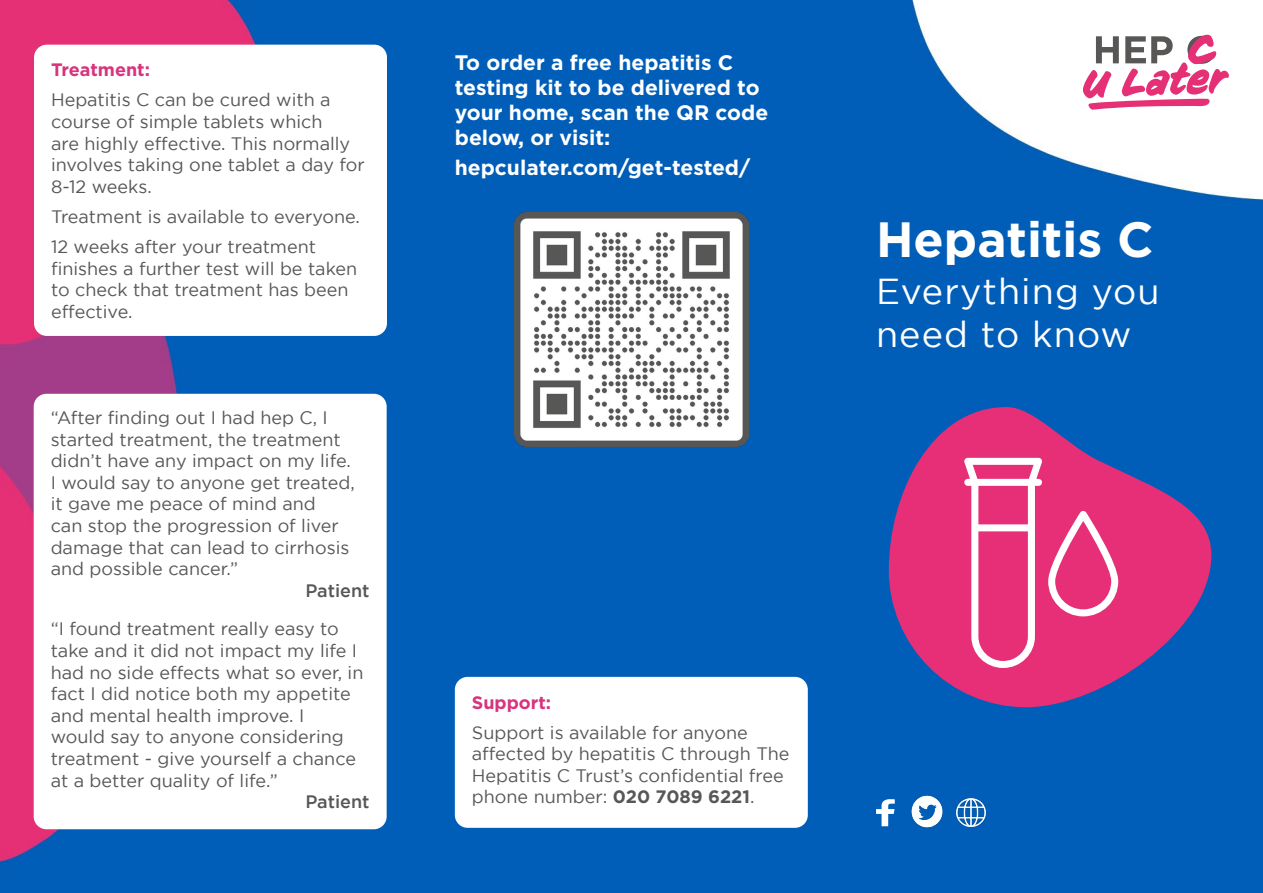
<style>
.page{position:relative;width:1263px;height:893px;background:#fff}
.page>*{position:absolute;margin:0;border:0;box-sizing:border-box;transform-origin:0 0}
.t1{font:700 49.5px "Gotham";color:#fff}
.t2{font:36px/43.2px "Gotham";letter-spacing:.03em;color:#fff}
.t3{font:700 21px/25.2px "Gotham";color:#fff}
.t4{font:18px/21.6px "Gotham";color:#575756}
.t5{font:700 18px "Gotham";color:#d8337d}
.t6{font:500 18px "Gotham";color:#575756}
.s1{font-weight:700}
</style>
<div class="page">
<img style="left:0;top:0;width:1263px;height:893px">
<div style="left:34px;top:45px;width:353px;height:291px;background:#fff;border-radius:13px"></div>
<div style="left:455px;top:677px;width:353px;height:151px;background:#fff;border-radius:13px"></div>
<svg style="left:876px;top:799px;width:19px;height:27px"></svg>
<svg style="left:889px;top:407px;width:322px;height:300px;background:#90408e"></svg>
<svg style="left:964px;top:458px;width:78px;height:210px"></svg>
<svg style="left:1048px;top:510px;width:70px;height:106px"></svg>
<img style="left:956px;top:798px;width:30px;height:30px">
<div style="left:34px;top:394px;width:353px;height:435px;background:#fff;border-radius:13px"></div>
<svg style="left:1083px;top:35px;width:146px;height:75px"></svg>
<img style="left:514px;top:213px;width:234px;height:233px">
<img style="left:911px;top:795px;width:32px;height:33px">
<p class="t5" style="left:51px;top:60px;width:101px">Treatment:</p>
<p class="t4" style="left:51px;top:89px;width:315px">Hepatitis C can be cured with a course of simple tablets which<br>are highly effective. This normally involves taking one tablet a day for<br>8-12 weeks.</p>
<p class="t4" style="left:51px;top:201px;width:310px;line-height:30.2px">Treatment is available to everyone.<br>12 weeks after your treatment</p>
<p class="t4" style="left:51px;top:257px;width:308px">finishes a further test will be taken to check that treatment has been effective.</p>
<p class="t4" style="left:51px;top:406px;width:306px">“After finding out I had hep C, I started treatment, the treatment didn’t have any impact on my life.<br>I would say to anyone get treated, it gave me peace of mind and<br>can stop the progression of liver damage that can lead to cirrhosis and possible cancer.”</p>
<p class="t6" style="left:305px;top:580px;width:66px">Patient</p>
<p class="t4" style="left:51px;top:618px;width:314px">“I found treatment really easy to take and it did not impact my life I had no side effects what so ever, in fact I did notice both my appetite and mental health improve. I<br>would say to anyone considering treatment - give yourself a chance at a better quality of life.”</p>
<p class="t6" style="left:305px;top:792px;width:66px">Patient</p>
<p class="t3" style="left:455px;top:49px;width:315px">To order a free hepatitis C testing kit to be delivered to your home, scan the QR code below, or visit:</p>
<p class="t3" style="left:455px;top:154px;width:297px">hepculater.com/get-tested/</p>
<p class="t5" style="left:472px;top:692px;width:81px">Support:</p>
<p class="t4" style="left:472px;top:721px;width:319px">Support is available for anyone affected by hepatitis C through The Hepatitis C Trust’s confidential free phone number: <span class="s1">020 7089 6221</span>.</p>
<h1 class="t1" style="left:876px;top:211px;width:279px">Hepatitis C</h1>
<h2 class="t2" style="left:876px;top:269px;width:285px">Everything you need to know</h2>
</div>
